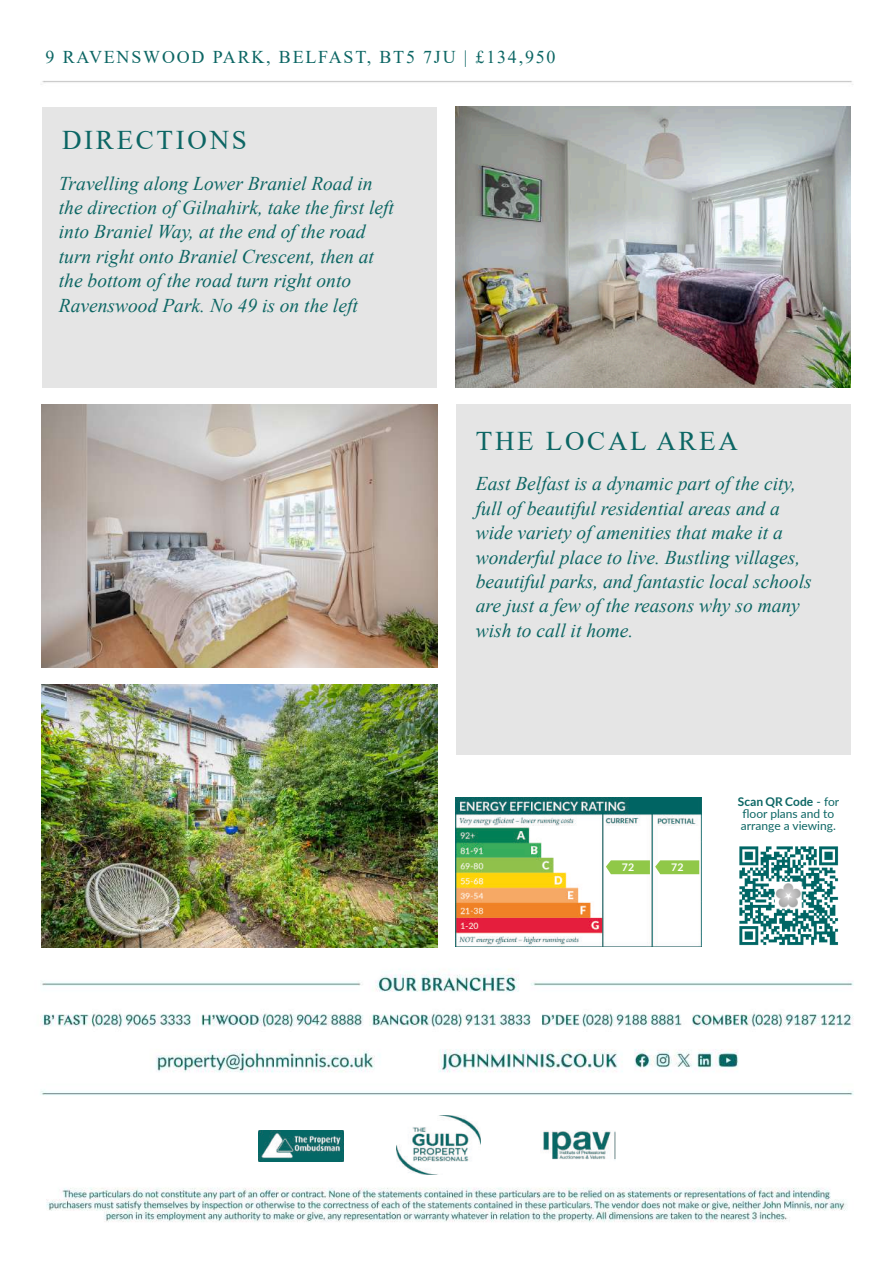
<style>
.page{position:relative;width:893px;height:1263px;background:#fff}
.page>*{position:absolute;margin:0;border:0;box-sizing:border-box;transform-origin:0 0}
.t1{font:27px "Times New Roman";letter-spacing:.1em;color:#0c6664}
.t2{font:italic 19.5px/24.5px "Times New Roman";color:#0d6664}
.t3{font:18px "Times New Roman";letter-spacing:.1em;color:#0c6664}
.t4{font:12px/12px "Lato";color:#0c6664}
.t5{font:700 10.5px "Lato";color:#fff}
.s1{font-weight:700}
</style>
<div class="page">
<img style="left:40px;top:81px;width:814px;height:1141px">
<img style="left:540px;top:1130px;width:76px;height:32px">
<img style="left:258px;top:1130px;width:86px;height:32px">
<img style="left:397px;top:1115px;width:83px;height:59px">
<img style="left:734px;top:842px;width:108px;height:108px">
<img style="left:456px;top:797px;width:245px;height:149px">
<svg style="left:606px;top:860px;width:93px;height:14px"></svg>
<div style="left:43px;top:107px;width:394px;height:281px;background:#e5e5e5"></div>
<img style="left:456px;top:107px;width:394px;height:281px">
<img style="left:42px;top:404px;width:395px;height:264px">
<img style="left:42px;top:684px;width:395px;height:264px">
<div style="left:456px;top:404px;width:394px;height:350px;background:#e5e5e5"></div>
<p class="t3" style="left:46px;top:50px;width:511px">9 RAVENSWOOD PARK, BELFAST, BT5 7JU | £134,950</p>
<h1 class="t1" style="left:62px;top:131px;width:186px">DIRECTIONS</h1>
<p class="t2" style="left:59px;top:173px;width:337px">Travelling along Lower Braniel Road in the direction of Gilnahirk, take the first left into Braniel Way, at the end of the road turn right onto Braniel Crescent, then at the bottom of the road turn right onto Ravenswood Park. No 49 is on the left</p>
<h1 class="t1" style="left:476px;top:432px;width:264px">THE LOCAL AREA</h1>
<p class="t2" style="left:476px;top:473px;width:337px">East Belfast is a dynamic part of the city, full of beautiful residential areas and a wide variety of amenities that make it a wonderful place to live. Bustling villages, beautiful parks, and fantastic local schools are just a few of the reasons why so many wish to call it home.</p>
<p class="t5" style="left:622px;top:862px;width:14px">72</p>
<p class="t5" style="left:671px;top:862px;width:14px">72</p>
<p class="t4" style="left:738px;top:797px;width:103px"><span class="s1">Scan QR Code</span> - for floor plans and to arrange a viewing.</p>
</div>
